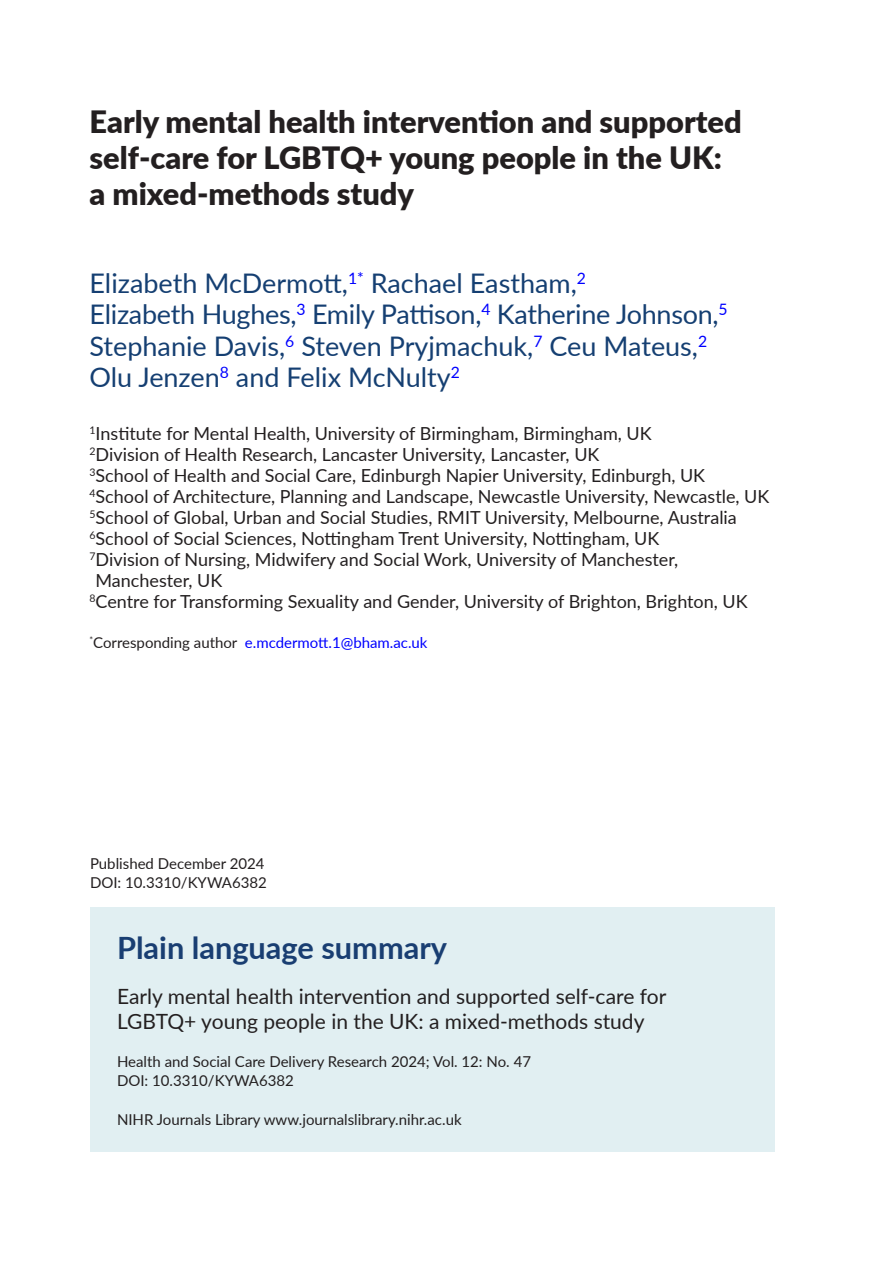
<style>
.page{position:relative;width:893px;height:1263px;background:#fff}
.page>*{position:absolute;margin:0;border:0;box-sizing:border-box;transform-origin:0 0}
.t1{font:900 30.75px/36px "Lato";color:#231f20}
.t2{font:700 30.75px "Lato";color:#193e72}
.t3{font:27px/31.5px "Lato";letter-spacing:-.005em;color:#153f72}
.t4{font:21px/25.2px "Lato";color:#231f20}
.t5{font:18px "Lato";color:#231f20}
.t6{font:15px/19.5px "Lato";color:#231f20}
.t7{font:15px "Lato";color:#00f}
.s1{color:#231f20}
</style>
<div class="page">
<div style="left:90px;top:907px;width:684px;height:245px;background:#e1eff2"></div>
<h1 class="t1" style="left:90px;top:102px;width:654px">Early mental health intervention and supported self-care for LGBTQ+ young people in the UK: a mixed-methods study</h1>
<h2 class="t3" style="left:89px;top:266px;width:640px">Elizabeth McDermott,<sup>1*</sup> Rachael Eastham,<sup>2<br></sup>Elizabeth Hughes,<sup>3</sup> Emily Pattison,<sup>4</sup> Katherine Johnson,<sup>5<br></sup>Stephanie Davis,<sup>6</sup> Steven Pryjmachuk,<sup>7</sup> Ceu Mateus,<sup>2<br></sup>Olu Jenzen<sup>8</sup> and Felix McNulty<sup>2</sup></h2>
<p class="t5" style="left:89px;top:420px;width:564px"><sup>1</sup>Institute for Mental Health, University of Birmingham, Birmingham, UK</p>
<p class="t5" style="left:89px;top:441px;width:511px"><sup>2</sup>Division of Health Research, Lancaster University, Lancaster, UK</p>
<p class="t5" style="left:89px;top:462px;width:617px"><sup>3</sup>School of Health and Social Care, Edinburgh Napier University, Edinburgh, UK</p>
<p class="t5" style="left:89px;top:483px;width:681px"><sup>4</sup>School of Architecture, Planning and Landscape, Newcastle University, Newcastle, UK</p>
<p class="t5" style="left:89px;top:504px;width:649px"><sup>5</sup>School of Global, Urban and Social Studies, RMIT University, Melbourne, Australia</p>
<p class="t5" style="left:89px;top:525px;width:571px"><sup>6</sup>School of Social Sciences, Nottingham Trent University, Nottingham, UK</p>
<p class="t5" style="left:89px;top:546px;width:590px"><sup>7</sup>Division of Nursing, Midwifery and Social Work, University of Manchester,</p>
<p class="t5" style="left:95px;top:567px;width:128px">Manchester, UK</p>
<p class="t5" style="left:89px;top:588px;width:660px"><sup>8</sup>Centre for Transforming Sexuality and Gender, University of Brighton, Brighton, UK</p>
<p class="t7" style="left:89px;top:632px;width:340px"><sup>*</sup><span class="s1">Corresponding author</span> e.mcdermott.1@bham.ac.uk</p>
<p class="t6" style="left:90px;top:853px;width:178px">Published December 2024<br>DOI: 10.3310/KYWA6382</p>
<h1 class="t2" style="left:117px;top:925px;width:332px">Plain language summary</h1>
<p class="t4" style="left:117px;top:983px;width:551px">Early mental health intervention and supported self-care for<br>LGBTQ+ young people in the UK: a mixed-methods study</p>
<p class="t6" style="left:117px;top:1051px;width:416px">Health and Social Care Delivery Research 2024; Vol. 12: No. 47<br>DOI: 10.3310/KYWA6382</p>
<p class="t6" style="left:117px;top:1109px;width:346px">NIHR Journals Library www.journalslibrary.nihr.ac.uk</p>
</div>
